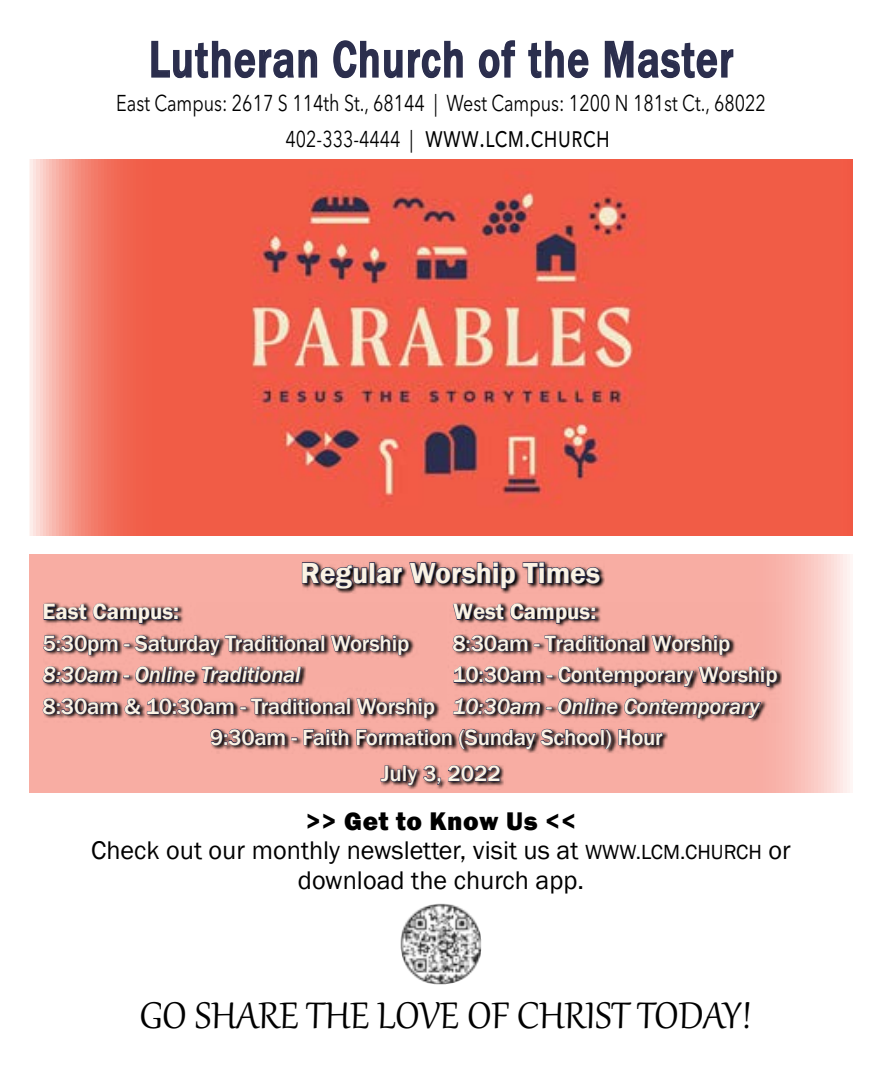
<style>
.page{position:relative;width:882px;height:1071px;background:#fff}
.page>*{position:absolute;margin:0;border:0;box-sizing:border-box;transform-origin:0 0}
.t1{font:500 52.5px "Franklin Gothic";letter-spacing:.04em;color:#2b2e4d;scale:.79 1}
.t2{font:45.5px "Gabriola";color:#000}
.t3{font:29.75px "Avenir Next LT Pro";color:#000;scale:.79 1}
.t4{font:600 29.75px "Franklin Gothic";color:#fbf3e4}
.t5{font:26.25px/29.4px "Franklin Gothic";color:#000;text-align:center}
.t6{font:500 22.75px/31.5px "Franklin Gothic";letter-spacing:-.01em;color:#fbf3e4}
.t7{font:22.75px "Avenir Next LT Pro";color:#000;scale:.79 1}
.t8{font:italic 500 22.75px "Franklin Gothic";letter-spacing:-.01em;color:#fbf3e4}
.t9{font:600 22.75px "Franklin Gothic";color:#fbf3e4}
.s1{font-size:22.75px}
.s2{font-weight:800}
.s3{font-size:21px}
</style>
<div class="page">
<svg style="left:151px;top:40px;width:167px;height:39px"></svg>
<svg style="left:333px;top:40px;width:130px;height:39px"></svg>
<svg style="left:478px;top:40px;width:37px;height:39px"></svg>
<svg style="left:528px;top:40px;width:61px;height:39px"></svg>
<svg style="left:604px;top:40px;width:130px;height:39px"></svg>
<img style="left:29px;top:159px;width:824px;height:377px">
<img style="left:401px;top:904px;width:80px;height:80px">
<svg style="left:302px;top:560px;width:303px;height:34px;background:#e6a097"></svg>
<svg style="left:301px;top:561px;width:67px;height:29px;background:#6f5256"></svg>
<div style="left:369px;top:562px;width:6px;height:21px;border:1px solid #2b2e4d"></div>
<svg style="left:375px;top:561px;width:141px;height:28px;background:#78585b"></svg>
<svg style="left:522px;top:562px;width:79px;height:23px;background:#6b4f55"></svg>
<svg style="left:381px;top:764px;width:125px;height:26px"></svg>
<svg style="left:380px;top:765px;width:61px;height:21px"></svg>
<svg style="left:447px;top:765px;width:54px;height:17px"></svg>
<svg style="left:43px;top:602px;width:738px;height:121px;background:#f1a89e"></svg>
<svg style="left:43px;top:603px;width:135px;height:21px;background:#7a595c"></svg>
<svg style="left:42px;top:635px;width:76px;height:21px;background:#7f5c60"></svg>
<svg style="left:124px;top:635px;width:196px;height:21px;background:#825e61"></svg>
<div style="left:321px;top:635px;width:3px;height:16px;border:1px solid #2b2e4d"></div>
<svg style="left:330px;top:635px;width:79px;height:21px;background:#79585c"></svg>
<svg style="left:42px;top:666px;width:260px;height:18px;background:#75565b"></svg>
<svg style="left:42px;top:698px;width:76px;height:17px"></svg>
<svg style="left:124px;top:698px;width:222px;height:17px;background:#74555a"></svg>
<div style="left:347px;top:698px;width:3px;height:16px;border:1px solid #2b2e4d"></div>
<svg style="left:356px;top:698px;width:79px;height:21px;background:#7b5a5e"></svg>
<svg style="left:452px;top:603px;width:143px;height:21px;background:#7c5a5d"></svg>
<svg style="left:452px;top:635px;width:76px;height:17px"></svg>
<svg style="left:534px;top:635px;width:107px;height:17px;background:#76575c"></svg>
<div style="left:642px;top:635px;width:3px;height:16px;border:1px solid #2b2e4d"></div>
<svg style="left:651px;top:635px;width:79px;height:21px;background:#7a595c"></svg>
<svg style="left:453px;top:666px;width:88px;height:18px;background:#73545a"></svg>
<svg style="left:547px;top:666px;width:231px;height:21px;background:#846062"></svg>
<svg style="left:452px;top:697px;width:166px;height:18px;background:#7d5c60"></svg>
<svg style="left:624px;top:698px;width:138px;height:21px;background:#825e61"></svg>
<svg style="left:211px;top:727px;width:457px;height:27px;background:#e49f96"></svg>
<svg style="left:210px;top:728px;width:139px;height:18px;background:#7b5a5e"></svg>
<svg style="left:356px;top:728px;width:256px;height:22px;background:#815d60"></svg>
<svg style="left:618px;top:729px;width:45px;height:17px"></svg>
<h1 class="t1" style="left:149px;top:27px;width:741px">Lutheran Church of the Master</h1>
<p class="t7" style="left:116px;top:90px;width:824px">East Campus: 2617 S 114th St., 68144 | West Campus: 1200 N 181st Ct., 68022</p>
<h3 class="t3" style="left:286px;top:119px;width:413px"><span class="s1">402-333-4444 |</span> www.lcm.church</h3>
<h3 class="t4" style="left:301px;top:555px;width:301px">Regular Worship Times</h3>
<p class="t9" style="left:43px;top:598px;width:138px">East Campus:</p>
<p class="t6" style="left:43px;top:628px;width:368px">5:30pm - Saturday Traditional Worship</p>
<p class="t8" style="left:43px;top:661px;width:260px">8:30am - Online Traditional</p>
<p class="t6" style="left:43px;top:691px;width:394px">8:30am &amp; 10:30am - Traditional Worship</p>
<p class="t9" style="left:453px;top:598px;width:145px">West Campus:</p>
<p class="t6" style="left:453px;top:628px;width:327px">8:30am - Traditional Worship<br>10:30am - Contemporary Worship</p>
<p class="t8" style="left:453px;top:692px;width:309px">10:30am - Online Contemporary</p>
<p class="t6" style="left:210px;top:722px;width:454px">9:30am - Faith Formation (Sunday School) Hour</p>
<p class="t6" style="left:381px;top:758px;width:121px">July 3, 2022</p>
<p class="t5" style="left:91px;top:807px;width:701px"><span class="s2">&gt;&gt; Get to Know Us &lt;&lt;<br></span>Check out our monthly newsletter, visit us at <span class="s3">WWW.LCM.CHURCH</span> or download the church app.</p>
<h2 class="t2" style="left:140px;top:986px;width:614px">GO SHARE THE LOVE OF CHRIST TODAY!</h2>
</div>
